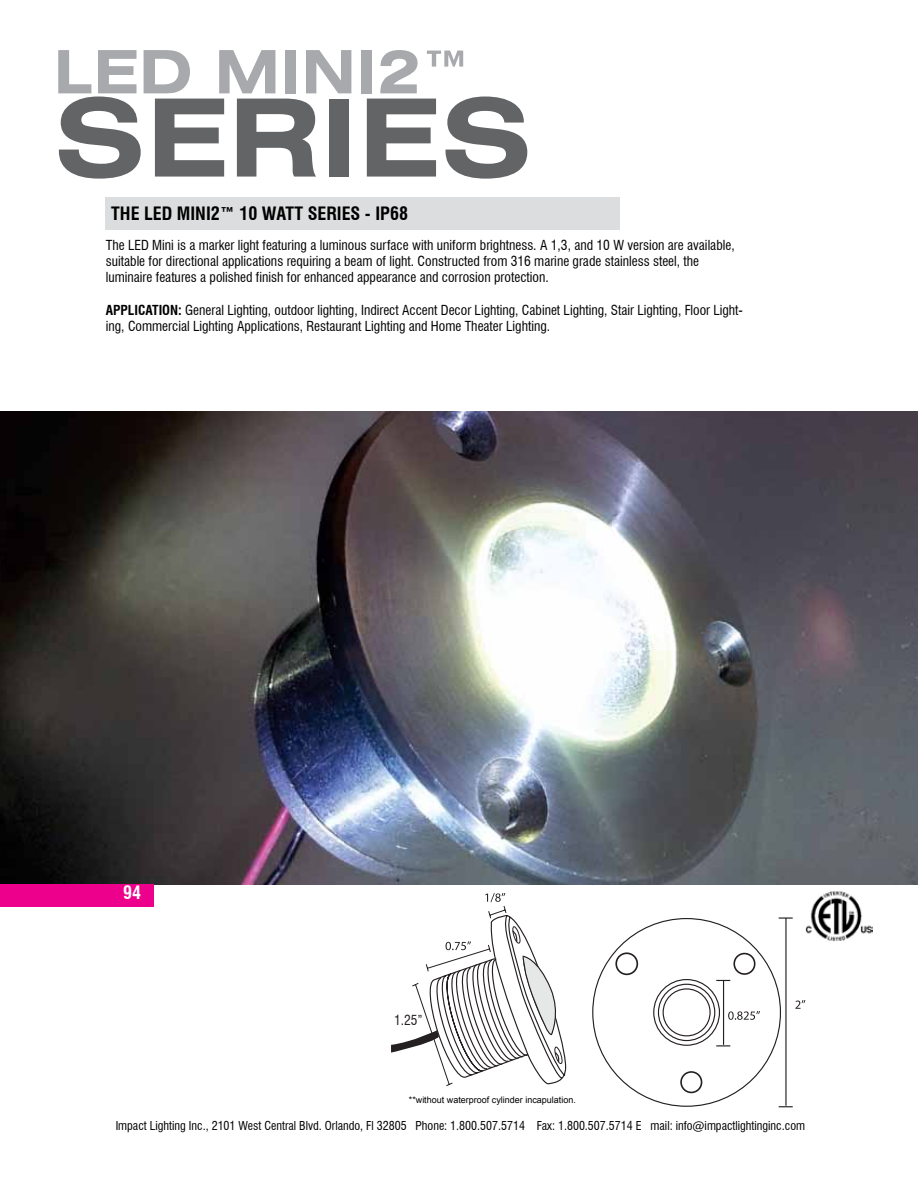
<style>
.page{position:relative;width:918px;height:1188px;background:#fff}
.page>*{position:absolute;margin:0;border:0;box-sizing:border-box;transform-origin:0 0}
.t1{font:700 expanded 108px "Swiss 721 BT";color:#636466}
.t2{font:700 expanded 60px "Swiss 721 BT";color:#a7a9ac}
.t3{font:700 condensed 18px "Swiss 721 BT";color:#000}
.t4{font:700 condensed 18px "Swiss 721 BT";color:#fff}
.t5{font:condensed 13.5px/16.2px "Swiss 721 BT";color:#000}
.t6{font:condensed 13.5px "Swiss 721 BT";color:#241f21}
.t7{font:condensed 12px "Swiss 721 BT";color:#000}
.t8{font:9px "Arial";color:#000}
.s1{font-weight:700}
</style>
<div class="page">
<div style="left:106px;top:198px;width:514px;height:32px;background:#dcddde"></div>
<img style="left:0;top:411px;width:918px;height:474px">
<div style="left:0;top:884px;width:153px;height:23px;background:#ec008c"></div>
<img style="left:805px;top:891px;width:68px;height:51px">
<svg style="left:592px;top:917px;width:213px;height:190px"></svg>
<svg style="left:391px;top:893px;width:176px;height:193px"></svg>
<h2 class="t2" style="left:53px;top:36px;width:419px">LED MINI2™</h2>
<h1 class="t1" style="left:53px;top:73px;width:481px">SERIES</h1>
<h3 class="t3" style="left:111px;top:203px;width:298px">THE LED MINI2™ 10 WATT SERIES - IP68</h3>
<p class="t5" style="left:106px;top:237px;width:630px">The LED Mini is a marker light featuring a luminous surface with uniform brightness. A 1,3, and 10 W version are available, suitable for directional applications requiring a beam of light. Constructed from 316 marine grade stainless steel, the luminaire features a polished finish for enhanced appearance and corrosion protection.</p>
<p class="t5" style="left:106px;top:302px;width:639px"><span class="s1">APPLICATION:</span> General Lighting, outdoor lighting, Indirect Accent Decor Lighting, Cabinet Lighting, Stair Lighting, Floor Light&shy;ing, Commercial Lighting Applications, Restaurant Lighting and Home Theater Lighting.</p>
<h3 class="t4" style="left:123px;top:882px;width:19px">94</h3>
<p class="t6" style="left:394px;top:1012px;width:30px">1.25”</p>
<p class="t8" style="left:409px;top:1094px;width:169px">**without waterproof cylinder incapulation.</p>
<p class="t7" style="left:116px;top:1119px;width:691px">Impact Lighting Inc., 2101 West Central Blvd. Orlando, Fl 32805 Phone: 1.800.507.5714 Fax: 1.800.507.5714 E mail: info@impactlightinginc.com</p>
</div>
